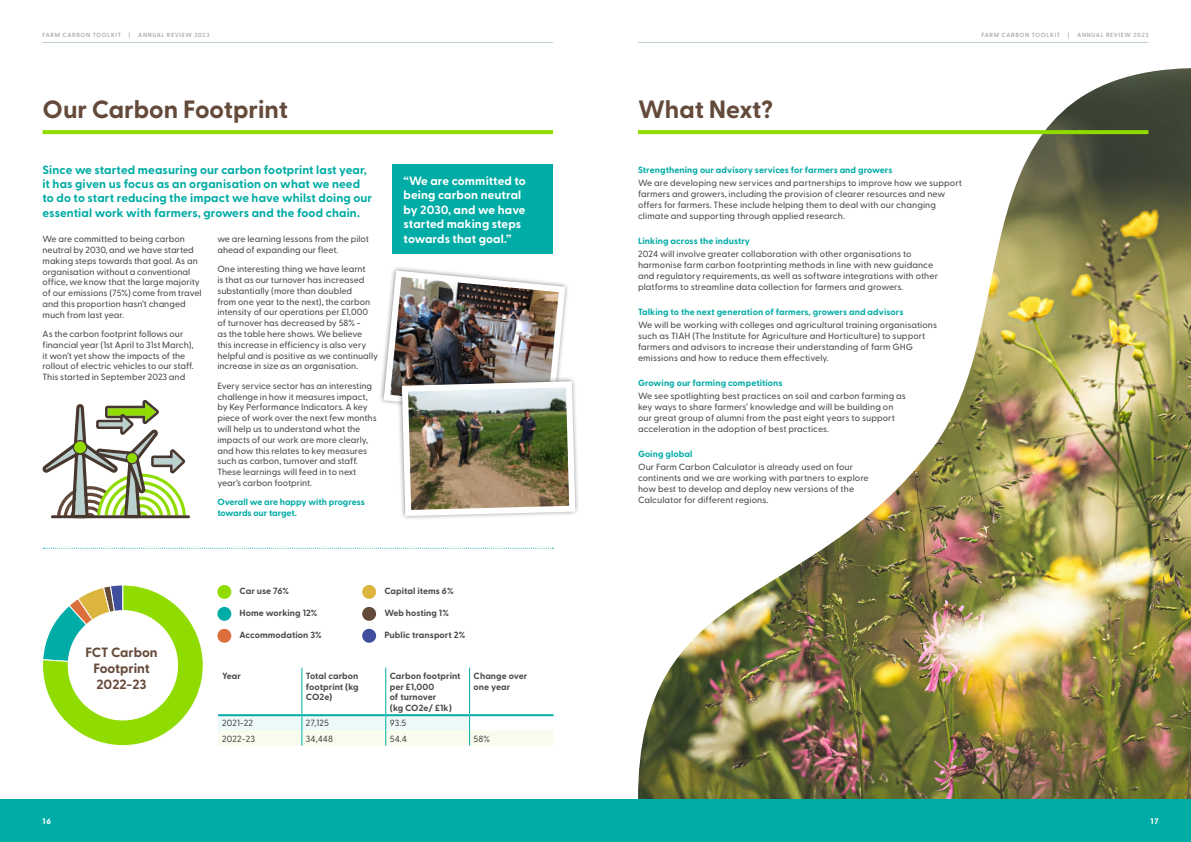
<style>
.page{position:relative;width:1191px;height:842px;background:#fff}
.page>*{position:absolute;margin:0;border:0;box-sizing:border-box;transform-origin:0 0}
.t1{font:700 25px "Greycliff CF";color:#644a3a}
.t2{font:700 13.4px/16.1px "Greycliff CF";color:#644a3a;text-align:center}
.t3{font:700 12px/14.4px "Greycliff CF";letter-spacing:.01em;color:#00aca6}
.t4{font:700 12px/14.4px "Greycliff CF";letter-spacing:.01em;color:#fff}
.t5{font:500 9px/10.8px "Greycliff CF";color:#4a4a49}
.t6{font:700 9px/10.8px "Greycliff CF";letter-spacing:.01em;color:#00aca6}
.t7{font:700 9px/10.8px "Greycliff CF";letter-spacing:.01em;color:#4a4a49}
.t8{font:800 8px "Greycliff CF";color:#fff}
.t9{font:600 6px "Greycliff CF";letter-spacing:.11em;color:#a4a4a4}
</style>
<div class="page">
<img style="left:638px;top:68px;width:553px;height:731px">
<svg style="left:43px;top:130px;width:510px;height:4px;background:#93dd08"></svg>
<svg style="left:43px;top:548px;width:510px;height:1px"></svg>
<hr style="left:302px;top:668px;width:1px;height:46px;background:#00aca6">
<hr style="left:385px;top:668px;width:1px;height:46px;background:#00aca6">
<hr style="left:469px;top:668px;width:1px;height:46px;background:#00aca6">
<svg style="left:218px;top:716px;width:335px;height:30px"></svg>
<hr style="left:218px;top:714px;width:84px;height:2px;background:#00aca6">
<hr style="left:302px;top:714px;width:84px;height:2px;background:#00aca6">
<hr style="left:386px;top:714px;width:83px;height:2px;background:#00aca6">
<hr style="left:469px;top:714px;width:84px;height:2px;background:#00aca6">
<svg style="left:638px;top:130px;width:510px;height:4px;background:#92db06"></svg>
<div style="left:392px;top:164px;width:161px;height:90px;background:#00aca6"></div>
<img style="left:380px;top:267px;width:198px;height:252px">
<hr style="left:51px;top:515px;width:139px;height:3px;background:#46382f">
<svg style="left:42px;top:400px;width:144px;height:118px"></svg>
<svg style="left:44px;top:585px;width:68px;height:64px"></svg>
<svg style="left:43px;top:585px;width:160px;height:161px;background:#88cf29"></svg>
<div style="left:68px;top:611px;width:110px;height:109px;background:#fff;border-radius:50%"></div>
<div style="left:217px;top:585px;width:14px;height:14px;background:#90dc00;border-radius:50%"></div>
<div style="left:217px;top:607px;width:14px;height:14px;background:#00aca6;border-radius:50%"></div>
<div style="left:217px;top:629px;width:14px;height:14px;background:#db6e3d;border-radius:50%"></div>
<div style="left:362px;top:585px;width:14px;height:14px;background:#dbb53d;border-radius:50%"></div>
<div style="left:362px;top:607px;width:14px;height:14px;background:#644a3a;border-radius:50%"></div>
<div style="left:362px;top:629px;width:14px;height:14px;background:#3f4f9d;border-radius:50%"></div>
<div style="left:595px;top:799px;width:596px;height:43px;background:#00aca6"></div>
<div style="left:0;top:799px;width:595px;height:43px;background:#00aca6"></div>
<hr style="left:638px;top:42px;width:510px;height:1px;background:#bbd1cf">
<hr style="left:43px;top:42px;width:510px;height:1px;background:#bbd1cf">
<p class="t9" style="left:43px;top:30px;width:80px">FARM CARBON TOOLKIT</p>
<p class="t9" style="left:129px;top:30px;width:3px">|</p>
<p class="t9" style="left:138px;top:30px;width:73px">ANNUAL REVIEW 2023</p>
<p class="t9" style="left:981px;top:30px;width:80px">FARM CARBON TOOLKIT</p>
<p class="t9" style="left:1068px;top:30px;width:3px">|</p>
<p class="t9" style="left:1077px;top:30px;width:73px">ANNUAL REVIEW 2023</p>
<p class="t1" style="left:43px;top:90px;width:247px">Our Carbon Footprint</p>
<p class="t3" style="left:43px;top:162px;width:331px">Since we started measuring our carbon footprint last year, it has given us focus as an organisation on what we need to do to start reducing the impact we have whilst doing our essential work with farmers, growers and the food chain.</p>
<p class="t5" style="left:43px;top:233px;width:161px">We are committed to being carbon neutral by 2030, and we have started making steps towards that goal. As an organisation without a conventional office, we know that the large majority of our emissions (75%) come from travel and this proportion hasn’t changed much from last year.</p>
<p class="t5" style="left:43px;top:328px;width:153px">As the carbon footprint follows our financial year (1st April to 31st March), it won’t yet show the impacts of the rollout of electric vehicles to our staff.<br>This started in September 2023 and</p>
<p class="t5" style="left:217px;top:233px;width:153px">we are learning lessons from the pilot ahead of expanding our fleet.</p>
<p class="t5" style="left:217px;top:263px;width:162px">One interesting thing we have learnt<br>is that as our turnover has increased substantially (more than doubled<br>from one year to the next), the carbon intensity of our operations per £1,000 of turnover has decreased by 58% -<br>as the table here shows. We believe this increase in efficiency is also very helpful and is positive as we continually increase in size as an organisation.</p>
<p class="t5" style="left:217px;top:380px;width:161px">Every service sector has an interesting challenge in how it measures impact, by Key Performance Indicators. A key piece of work over the next few months will help us to understand what the impacts of our work are more clearly, and how this relates to key measures such as carbon, turnover and staff.<br>These learnings will feed in to next year’s carbon footprint.</p>
<p class="t6" style="left:217px;top:496px;width:149px">Overall we are happy with progress towards our target.</p>
<p class="t4" style="left:403px;top:173px;width:124px">“We are committed to being carbon neutral by 2030, and we have started making steps towards that goal.”</p>
<p class="t2" style="left:85px;top:643px;width:74px">FCT Carbon<br>Footprint<br>2022-23</p>
<p class="t7" style="left:239px;top:585px;width:51px">Car use 76%</p>
<p class="t7" style="left:239px;top:607px;width:79px">Home working 12%</p>
<p class="t7" style="left:239px;top:629px;width:84px">Accommodation 3%</p>
<p class="t7" style="left:384px;top:585px;width:71px">Capital items 6%</p>
<p class="t7" style="left:384px;top:607px;width:66px">Web hosting 1%</p>
<p class="t7" style="left:384px;top:629px;width:82px">Public transport 2%</p>
<p class="t7" style="left:222px;top:670px;width:20px">Year</p>
<p class="t7" style="left:306px;top:670px;width:54px;text-align:justify">Total carbon footprint (kg CO2e)</p>
<p class="t7" style="left:390px;top:670px;width:72px">Carbon footprint per £1,000<br>of turnover<br>(kg CO2e/ £1k)</p>
<p class="t7" style="left:473px;top:670px;width:55px">Change over one year</p>
<p class="t5" style="left:222px;top:717px;width:33px">2021-22</p>
<p class="t5" style="left:306px;top:717px;width:25px">27,125</p>
<p class="t5" style="left:390px;top:717px;width:18px">93.5</p>
<p class="t5" style="left:222px;top:732px;width:34px">2022-23</p>
<p class="t5" style="left:306px;top:732px;width:29px">34,448</p>
<p class="t5" style="left:390px;top:732px;width:19px">54.4</p>
<p class="t5" style="left:473px;top:732px;width:18px">58%</p>
<p class="t1" style="left:638px;top:90px;width:136px">What Next?</p>
<p class="t6" style="left:638px;top:164px;width:256px">Strengthening our advisory services for farmers and growers</p>
<p class="t5" style="left:638px;top:177px;width:325px">We are developing new services and partnerships to improve how we support farmers and growers, including the provision of clearer resources and new offers for farmers. These include helping them to deal with our changing climate and supporting through applied research.</p>
<p class="t6" style="left:638px;top:235px;width:114px">Linking across the industry</p>
<p class="t5" style="left:638px;top:248px;width:301px">2024 will involve greater collaboration with other organisations to harmonise farm carbon footprinting methods in line with new guidance and regulatory requirements, as well as software integrations with other platforms to streamline data collection for farmers and growers.</p>
<p class="t6" style="left:638px;top:306px;width:267px">Talking to the next generation of farmers, growers and advisors</p>
<p class="t5" style="left:638px;top:319px;width:301px">We will be working with colleges and agricultural training organisations such as TIAH (The Institute for Agriculture and Horticulture) to support farmers and advisors to increase their understanding of farm GHG emissions and how to reduce them effectively.</p>
<p class="t6" style="left:638px;top:377px;width:146px">Growing our farming competitions</p>
<p class="t5" style="left:638px;top:390px;width:269px">We see spotlighting best practices on soil and carbon farming as key ways to share farmers’ knowledge and will be building on our great group of alumni from the past eight years to support acceleration in the adoption of best practices.</p>
<p class="t6" style="left:638px;top:448px;width:56px">Going global</p>
<p class="t5" style="left:638px;top:461px;width:232px">Our Farm Carbon Calculator is already used on four continents and we are working with partners to explore how best to develop and deploy new versions of the Calculator for different regions.</p>
<p class="t8" style="left:43px;top:815px;width:10px">16</p>
<p class="t8" style="left:1150px;top:815px;width:10px">17</p>
</div>
